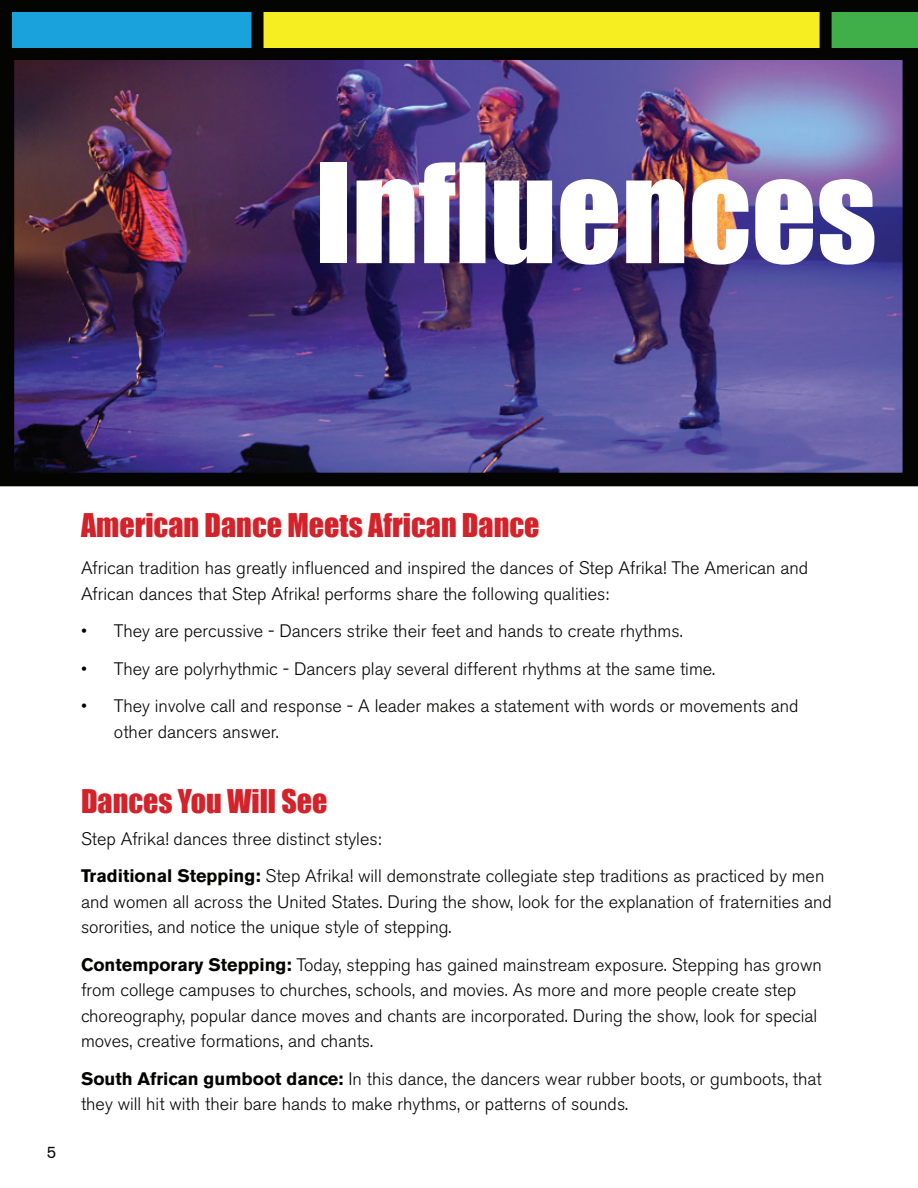
<style>
.page{position:relative;width:918px;height:1188px;background:#fff}
.page>*{position:absolute;margin:0;border:0;box-sizing:border-box;transform-origin:0 0}
.t1{font:127.5px "Impact";color:#fff}
.t2{font:30px "Impact";color:#d3222a}
.t3{font:300 18px/25.5px "Akzidenz Grotesk BE";color:#040503}
.t4{font:16.5px "Akzidenz Grotesk BE";color:#040503}
.s1{font-weight:700}
</style>
<div class="page">
<img style="left:15px;top:60px;width:888px;height:412px">
<div style="left:0;top:36px;width:918px;height:451px;border:14px solid #040503"></div>
<svg style="left:687px;top:0;width:231px;height:330px;background:#655c8a"></svg>
<div style="left:154px;top:6px;width:672px;height:48px;background:#f7ee21"></div>
<div style="left:148px;top:0;width:684px;height:60px;border:12px solid #040503"></div>
<div style="left:6px;top:6px;width:252px;height:48px;background:#1aa2dc"></div>
<div style="left:0;top:0;width:264px;height:60px;border:12px solid #040503"></div>
<h1 class="t1" style="left:315px;top:114px;width:563px">Influences</h1>
<p class="t4" style="left:47px;top:1143px;width:11px">5</p>
<h2 class="t2" style="left:81px;top:502px;width:460px">American Dance Meets African Dance</h2>
<p class="t3" style="left:81px;top:556px;width:729px">African tradition has greatly influenced and inspired the dances of Step Afrika! The American and<br>African dances that Step Afrika! performs share the following qualities:</p>
<p class="t3" style="left:81px;top:619px;width:603px">• They are percussive - Dancers strike their feet and hands to create rhythms.</p>
<p class="t3" style="left:81px;top:656px;width:636px">• They are polyrhythmic - Dancers play several different rhythms at the same time.</p>
<p class="t3" style="left:114px;top:694px;width:686px;text-indent:-33px">• They involve call and response - A leader makes a statement with words or movements and other dancers answer.</p>
<h2 class="t2" style="left:81px;top:778px;width:248px">Dances You Will See</h2>
<p class="t3" style="left:81px;top:820px;width:745px;line-height:37.5px">Step Afrika! dances three distinct styles:<br><span class="s1">Traditional Stepping:</span> Step Afrika! will demonstrate collegiate step traditions as practiced by men</p>
<p class="t3" style="left:81px;top:889px;width:753px">and women all across the United States. During the show, look for the explanation of fraternities and sororities, and notice the unique style of stepping.</p>
<p class="t3" style="left:81px;top:952px;width:742px"><span class="s1">Contemporary Stepping:</span> Today, stepping has gained mainstream exposure. Stepping has grown from college campuses to churches, schools, and movies. As more and more people create step choreography, popular dance moves and chants are incorporated. During the show, look for special moves, creative formations, and chants.</p>
<p class="t3" style="left:81px;top:1066px;width:742px"><span class="s1">South African gumboot dance:</span> In this dance, the dancers wear rubber boots, or gumboots, that they will hit with their bare hands to make rhythms, or patterns of sounds.</p>
</div>
